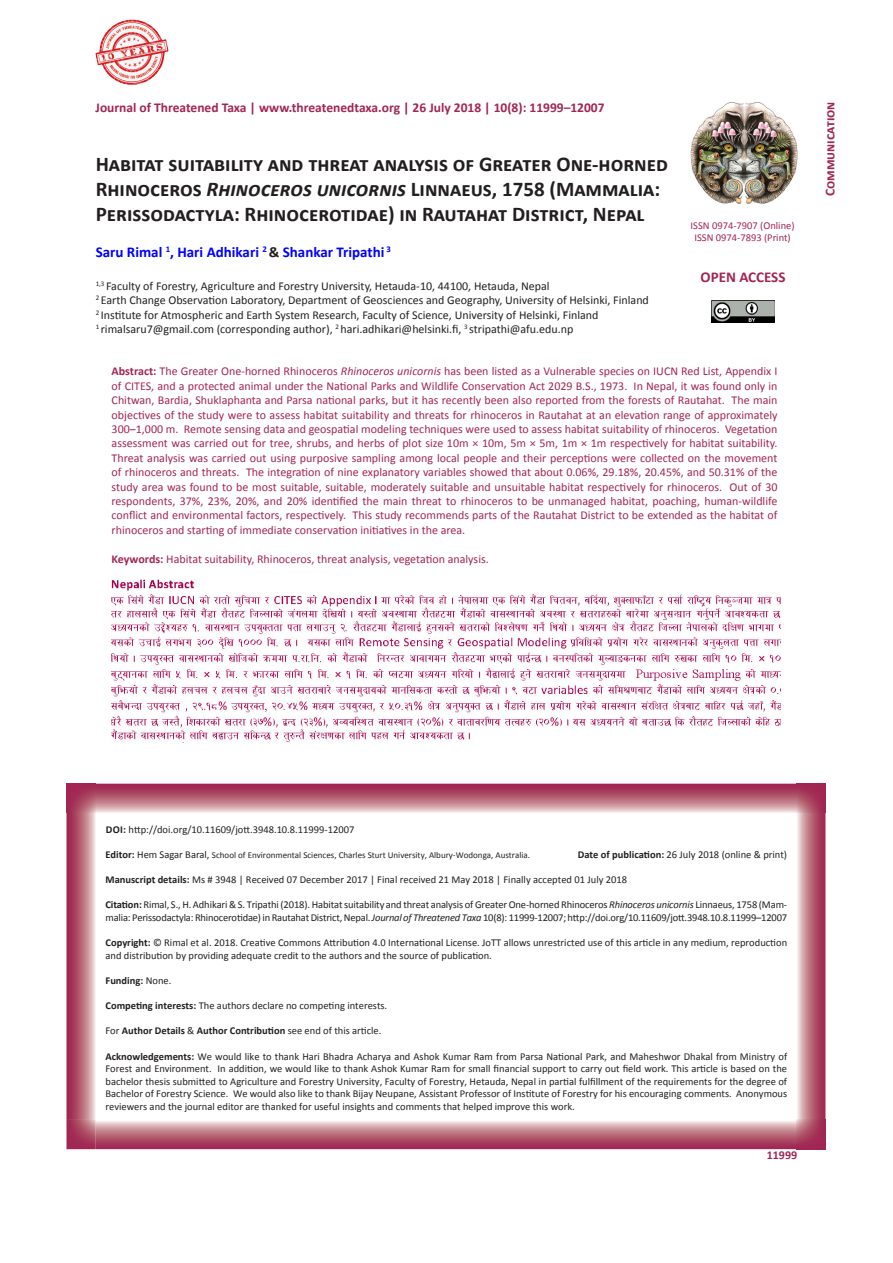
<style>
.page{position:relative;width:893px;height:1263px;background:#fff}
.page>*{position:absolute;margin:0;border:0;box-sizing:border-box;transform-origin:0 0}
.t1{font:700 21px/25.2px "Calibri";color:#231f20}
.t2{font:700 15px "Calibri";color:#00f}
.t3{font:700 15px "Calibri";color:#a12652}
.t4{font:700 13.5px "Calibri";color:#a12652}
.t5{font:12px/14.4px "Calibri";color:#a12652;text-align:justify}
.t6{font:12px/14.4px "Calibri";color:#231f20}
.t7{font:700 12px "Calibri";color:#a12652}
.t8{font:10.5px/12.6px "Calibri";color:#231f20}
.t9{font:700 10.5px "Calibri";color:#231f20}
.t10{font:10.5px/12.6px "Calibri";color:#a12652;text-align:center}
.t11{font:9px "Calibri";color:#231f20}
.s1{font-style:italic}
.s2{color:#231f20}
.s3{font-weight:700}
.s4{font-weight:700;font-size:10.5px}
.s5{font-size:10.5px}
.s6{font-weight:400}
</style>
<div class="page">
<img style="left:690px;top:102px;width:107px;height:103px">
<img style="left:711px;top:300px;width:63px;height:22px">
<svg style="left:66px;top:783px;width:759px;height:366px"></svg>
<img style="left:66px;top:784px;width:30px;height:29px">
<img style="left:796px;top:784px;width:29px;height:29px">
<img style="left:96px;top:20px;width:72px;height:65px">
<img style="left:112px;top:579px;width:668px;height:163px">
<p class="t4" style="left:96px;top:99px;width:511px">Journal of Threatened Taxa | www.threatenedtaxa.org | 26 July 2018 | 10(8): 11999–12007</p>
<h1 class="t1" style="left:96px;top:151px;width:574px">Habitat suitability and threat analysis of Greater One-horned<br>Rhinoceros <span class="s1">Rhinoceros unicornis</span> Linnaeus, 1758 (Mammalia:<br>Perissodactyla: Rhinocerotidae) in Rautahat District, Nepal</h1>
<h2 class="t2" style="left:96px;top:243px;width:297px">Saru Rimal <sup>1</sup>, Hari Adhikari <sup>2</sup> <span class="s2">&amp;</span> Shankar Tripathi <sup>3</sup></h2>
<p class="t6" style="left:96px;top:279px;width:555px"><sup>1,3</sup> Faculty of Forestry, Agriculture and Forestry University, Hetauda-10, 44100, Hetauda, Nepal<br><sup>2</sup> Earth Change Observation Laboratory, Department of Geosciences and Geography, University of Helsinki, Finland <sup>2</sup> Institute for Atmospheric and Earth System Research, Faculty of Science, University of Helsinki, Finland<br><sup>1</sup> rimalsaru7@gmail.com (corresponding author), <sup>2</sup> hari.adhikari@helsinki.fi, <sup>3</sup> stripathi@afu.edu.np</p>
<p class="t10" style="left:691px;top:219px;width:105px">ISSN 0974-7907 (Online)<br>ISSN 0974-7893 (Print)</p>
<h2 class="t3" style="left:701px;top:268px;width:86px">OPEN ACCESS</h2>
<p class="t5" style="left:112px;top:364px;width:667px"><span class="s3">Abstract:</span> The Greater One-horned Rhinoceros <span class="s1">Rhinoceros unicornis</span> has been listed as a Vulnerable species on IUCN Red List, Appendix I of CITES, and a protected animal under the National Parks and Wildlife Conservation Act 2029 B.S., 1973. In Nepal, it was found only in Chitwan, Bardia, Shuklaphanta and Parsa national parks, but it has recently been also reported from the forests of Rautahat. The main objectives of the study were to assess habitat suitability and threats for rhinoceros in Rautahat at an elevation range of approximately 300–1,000 m. Remote sensing data and geospatial modeling techniques were used to assess habitat suitability of rhinoceros. Vegetation assessment was carried out for tree, shrubs, and herbs of plot size 10m × 10m, 5m × 5m, 1m × 1m respectively for habitat suitability.<br>Threat analysis was carried out using purposive sampling among local people and their perceptions were collected on the movement of rhinoceros and threats. The integration of nine explanatory variables showed that about 0.06%, 29.18%, 20.45%, and 50.31% of the study area was found to be most suitable, suitable, moderately suitable and unsuitable habitat respectively for rhinoceros. Out of 30 respondents, 37%, 23%, 20%, and 20% identified the main threat to rhinoceros to be unmanaged habitat, poaching, human-wildlife conflict and environmental factors, respectively. This study recommends parts of the Rautahat District to be extended as the habitat of rhinoceros and starting of immediate conservation initiatives in the area.</p>
<p class="t5" style="left:112px;top:551px;width:379px"><span class="s3">Keywords:</span> Habitat suitability, Rhinoceros, threat analysis, vegetation analysis.</p>
<p class="t4" style="left:821px;top:196px;width:96px;rotate:-90deg">Communication</p>
<p class="t8" style="left:106px;top:823px;width:250px"><span class="s3">DOI:</span> http://doi.org/10.11609/jott.3948.10.8.11999-12007</p>
<p class="t11" style="left:105px;top:849px;width:426px"><span class="s4">Editor:</span> <span class="s5">Hem Sagar Baral,</span> School of Environmental Sciences, Charles Sturt University, Albury-Wodonga, Australia.</p>
<p class="t8" style="left:578px;top:848px;width:211px"><span class="s3">Date of publication:</span> 26 July 2018 (online &amp; print)</p>
<p class="t8" style="left:105px;top:873px;width:523px"><span class="s3">Manuscript details:</span> Ms # 3948 | Received 07 December 2017 | Final received 21 May 2018 | Finally accepted 01 July 2018</p>
<p class="t8" style="left:105px;top:898px;width:683px"><span class="s3">Citation:</span> Rimal, S., H. Adhikari &amp; S. Tripathi (2018). Habitat suitability and threat analysis of Greater One-horned Rhinoceros <span class="s1">Rhinoceros unicornis</span> Linnaeus, 1758 (Mam&shy;malia: Perissodactyla: Rhinocerotidae) in Rautahat District, Nepal.<span class="s1">Journal of Threatened Taxa</span> 10(8): 11999-12007; http://doi.org/10.11609/jott.3948.10.8.11999–12007</p>
<p class="t8" style="left:105px;top:936px;width:683px"><span class="s3">Copyright:</span> © Rimal et al. 2018. Creative Commons Attribution 4.0 International License. JoTT allows unrestricted use of this article in any medium, reproduction and distribution by providing adequate credit to the authors and the source of publication.</p>
<p class="t9" style="left:106px;top:974px;width:67px">Funding: <span class="s6">None.</span></p>
<p class="t8" style="left:106px;top:999px;width:283px"><span class="s3">Competing interests:</span> The authors declare no competing interests.</p>
<p class="t9" style="left:106px;top:1024px;width:277px"><span class="s6">For</span> Author Details <span class="s6">&amp;</span> Author Contribution <span class="s6">see end of this article.</span></p>
<p class="t8" style="left:105px;top:1050px;width:683px;text-align:justify"><span class="s3">Acknowledgements:</span> We would like to thank Hari Bhadra Acharya and Ashok Kumar Ram from Parsa National Park, and Maheshwor Dhakal from Ministry of Forest and Environment. In addition, we would like to thank Ashok Kumar Ram for small financial support to carry out field work. This article is based on the bachelor thesis submitted to Agriculture and Forestry University, Faculty of Forestry, Hetauda, Nepal in partial fulfillment of the requirements for the degree of Bachelor of Forestry Science. We would also like to thank Bijay Neupane, Assistant Professor of Institute of Forestry for his encouraging comments. Anonymous reviewers and the journal editor are thanked for useful insights and comments that helped improve this work.</p>
<p class="t7" style="left:767px;top:1148px;width:32px">11999</p>
</div>
